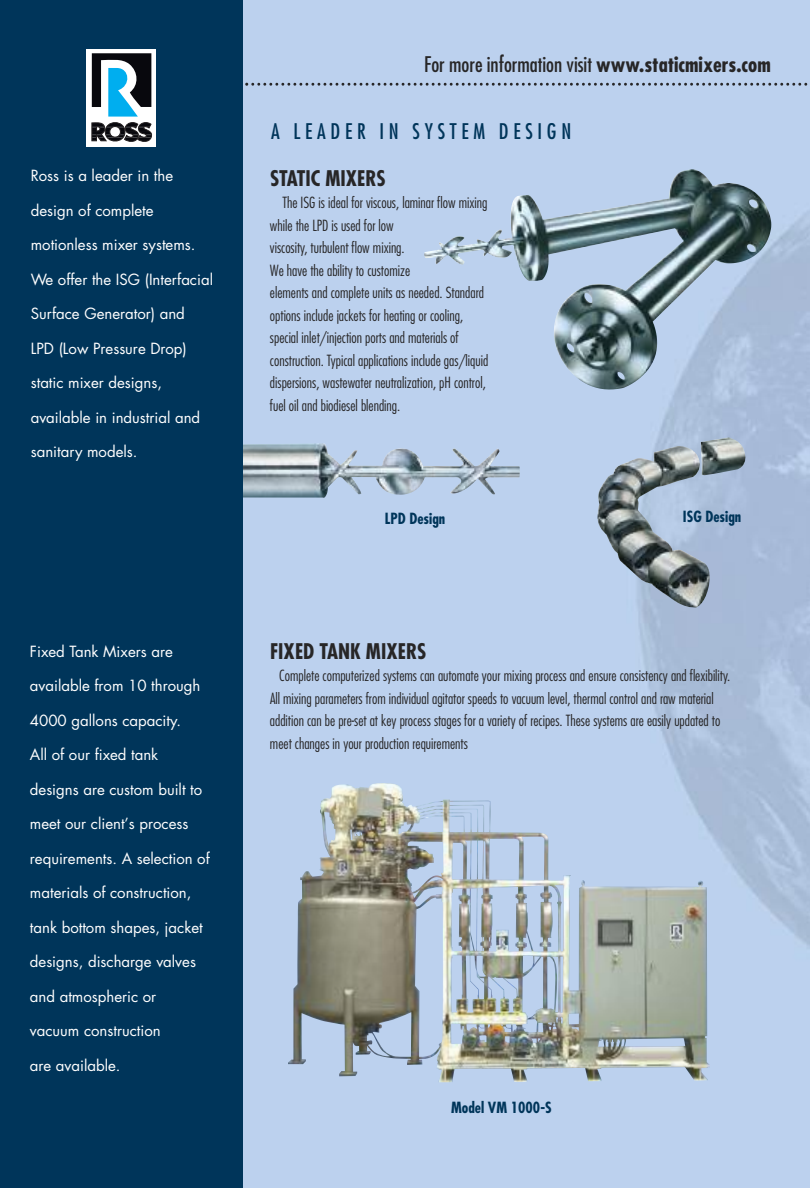
<style>
.page{position:relative;width:810px;height:1188px;background:#fff}
.page>*{position:absolute;margin:0;border:0;box-sizing:border-box;transform-origin:0 0}
.t1{font:condensed 21px "Futura";color:#272627}
.t2{font:700 condensed 21px "Futura";color:#272627}
.t3{font:condensed 21px "Futura";letter-spacing:.225em;color:#00355a}
.t4{font:300 condensed 15px/22.5px "Futura";color:#272627}
.t5{font:15px "Futura";color:#fff}
.t6{font:700 condensed 15px "Futura";color:#00355a}
.s1{font-weight:700}
</style>
<div class="page">
<img style="left:243px;top:0;width:567px;height:1188px">
<div style="left:0;top:0;width:243px;height:1188px;background:#00355a"></div>
<div style="left:87px;top:49px;width:69px;height:98px;background:#fff"></div>
<svg style="left:92px;top:53px;width:61px;height:89px"></svg>
<svg style="left:245px;top:83px;width:565px;height:3px;background:#8896a9"></svg>
<img style="left:243px;top:443px;width:277px;height:55px">
<img style="left:597px;top:437px;width:148px;height:171px">
<img style="left:424px;top:195px;width:335px;height:195px">
<img style="left:288px;top:783px;width:422px;height:299px">
<p class="t5" style="left:31px;top:169px;width:144px">Ross is a leader in the</p>
<p class="t5" style="left:31px;top:203px;width:124px">design of complete</p>
<p class="t5" style="left:31px;top:238px;width:166px">motionless mixer systems.</p>
<p class="t5" style="left:31px;top:272px;width:184px">We offer the ISG (Interfacial</p>
<p class="t5" style="left:31px;top:307px;width:156px">Surface Generator) and</p>
<p class="t5" style="left:31px;top:341px;width:158px">LPD (Low Pressure Drop)</p>
<p class="t5" style="left:31px;top:376px;width:133px">static mixer designs,</p>
<p class="t5" style="left:31px;top:410px;width:171px">available in industrial and</p>
<p class="t5" style="left:31px;top:445px;width:108px">sanitary models.</p>
<p class="t5" style="left:30px;top:645px;width:144px">Fixed Tank Mixers are</p>
<p class="t5" style="left:30px;top:679px;width:172px">available from 10 through</p>
<p class="t5" style="left:30px;top:714px;width:153px">4000 gallons capacity.</p>
<p class="t5" style="left:30px;top:748px;width:130px">All of our fixed tank</p>
<p class="t5" style="left:30px;top:783px;width:174px">designs are custom built to</p>
<p class="t5" style="left:30px;top:817px;width:160px">meet our client’s process</p>
<p class="t5" style="left:30px;top:852px;width:181px">requirements. A selection of</p>
<p class="t5" style="left:30px;top:886px;width:163px">materials of construction,</p>
<p class="t5" style="left:30px;top:921px;width:174px">tank bottom shapes, jacket</p>
<p class="t5" style="left:30px;top:955px;width:168px">designs, discharge valves</p>
<p class="t5" style="left:30px;top:990px;width:128px">and atmospheric or</p>
<p class="t5" style="left:30px;top:1024px;width:132px">vacuum construction</p>
<p class="t5" style="left:30px;top:1059px;width:92px">are available.</p>
<h1 class="t1" style="left:424px;top:55px;width:348px">For more information visit <span class="s1">www.staticmixers.com</span></h1>
<h1 class="t3" style="left:271px;top:122px;width:302px">A LEADER IN SYSTEM DESIGN</h1>
<h1 class="t2" style="left:270px;top:169px;width:117px">STATIC MIXERS</h1>
<p class="t4" style="left:270px;top:192px;width:220px;text-indent:12px">The ISG is ideal for viscous, laminar flow mixing while the LPD is used for low<br>viscosity, turbulent flow mixing.<br>We have the ability to customize<br>elements and complete units as needed. Standard options include jackets for heating or cooling, special inlet/injection ports and materials of construction. Typical applications include gas/liquid dispersions, wastewater neutralization, pH control, fuel oil and biodiesel blending.</p>
<p class="t6" style="left:385px;top:512px;width:62px">LPD Design</p>
<p class="t6" style="left:683px;top:510px;width:60px">ISG Design</p>
<h1 class="t2" style="left:270px;top:642px;width:158px">FIXED TANK MIXERS</h1>
<p class="t4" style="left:270px;top:666px;width:462px;text-indent:9px">Complete computerized systems can automate your mixing process and ensure consistency and flexibility.<br>All mixing parameters from individual agitator speeds to vacuum level, thermal control and raw material addition can be pre-set at key process stages for a variety of recipes. These systems are easily updated to meet changes in your production requirements</p>
<p class="t6" style="left:451px;top:1101px;width:102px">Model VM 1000-S</p>
</div>
